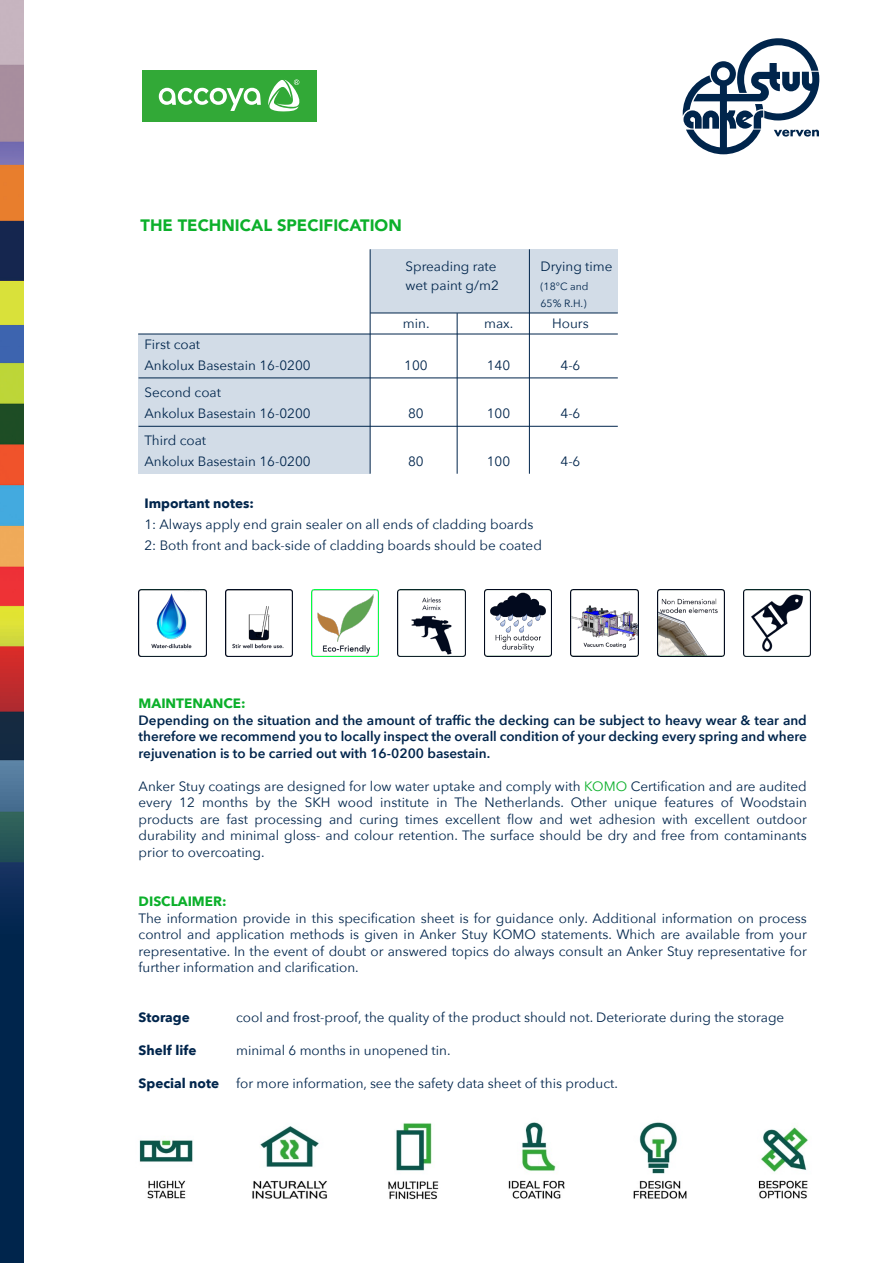
<style>
.page{position:relative;width:893px;height:1263px;background:#fff}
.page>*{position:absolute;margin:0;border:0;box-sizing:border-box;transform-origin:0 0}
.BODY{font:900 16.5px "Avenir";color:#0cb02b}
.BODY-2{font:13.5px/16.5px "Avenir Next";color:#00254c;text-align:justify}
.BODY-3{font:600 13.5px/16.5px "Avenir Next";color:#00254c;text-align:justify}
.BODY-4{font:700 13.5px "Avenir Next";color:#0cb02b}
.BODY-5{font:700 13.5px "Avenir Next";color:#00254c}
.BODY-6{font:10.5px "Avenir Next";color:#00254c}
.s1{font-weight:700}
.s2{color:#0cb02b}
</style>
<div class="page">
<img style="left:139px;top:1140px;width:54px;height:59px">
<img style="left:252px;top:1126px;width:75px;height:73px">
<img style="left:388px;top:1123px;width:51px;height:77px">
<img style="left:508px;top:1122px;width:57px;height:77px">
<img style="left:633px;top:1122px;width:54px;height:77px">
<img style="left:758px;top:1127px;width:50px;height:72px">
<div style="left:0;top:0;width:23px;height:1263px;background:#00254c"></div>
<img style="left:0;top:0;width:23px;height:900px">
<svg style="left:683px;top:38px;width:136px;height:116px"></svg>
<div style="left:370px;top:249px;width:248px;height:64px;background:#d2dce7"></div>
<div style="left:139px;top:334px;width:231px;height:140px;background:#d2dce7"></div>
<hr style="left:370px;top:313px;width:248px;height:1px;background:#00254c">
<hr style="left:138px;top:334px;width:480px;height:1px;background:#00254c">
<hr style="left:138px;top:378px;width:480px;height:1px;background:#00254c">
<hr style="left:138px;top:426px;width:480px;height:1px;background:#00254c">
<hr style="left:370px;top:249px;width:1px;height:225px;background:#00254c">
<hr style="left:457px;top:313px;width:1px;height:161px;background:#00254c">
<hr style="left:529px;top:249px;width:1px;height:225px;background:#00254c">
<div style="left:142px;top:71px;width:175px;height:51px;background:#32a937"></div>
<svg style="left:159px;top:88px;width:102px;height:23px"></svg>
<svg style="left:268px;top:79px;width:32px;height:32px"></svg>
<img style="left:139px;top:590px;width:67px;height:67px">
<img style="left:225px;top:590px;width:68px;height:67px">
<img style="left:312px;top:590px;width:67px;height:67px">
<img style="left:398px;top:590px;width:67px;height:67px">
<img style="left:484px;top:590px;width:68px;height:67px">
<img style="left:571px;top:590px;width:67px;height:67px">
<img style="left:657px;top:590px;width:67px;height:67px">
<img style="left:743px;top:590px;width:68px;height:67px">
<p class="BODY" style="left:141px;top:211px;width:263px">THE TECHNICAL SPECIFICATION</p>
<p class="BODY-2" style="left:405px;top:257px;width:93px">Spreading rate</p>
<p class="BODY-2" style="left:540px;top:257px;width:74px">Drying time</p>
<p class="BODY-2" style="left:405px;top:277px;width:95px">wet paint g/m2</p>
<p class="BODY-6" style="left:540px;top:278px;width:50px">(18°C and</p>
<p class="BODY-6" style="left:540px;top:294px;width:47px">65% R.H.)</p>
<p class="BODY-2" style="left:403px;top:314px;width:28px">min.</p>
<p class="BODY-2" style="left:484px;top:314px;width:31px">max.</p>
<p class="BODY-2" style="left:552px;top:314px;width:38px">Hours</p>
<p class="BODY-2" style="left:144px;top:335px;width:57px">First coat</p>
<p class="BODY-2" style="left:144px;top:356px;width:168px">Ankolux Basestain 16-0200</p>
<p class="BODY-2" style="left:404px;top:356px;width:25px">100</p>
<p class="BODY-2" style="left:487px;top:356px;width:25px">140</p>
<p class="BODY-2" style="left:560px;top:356px;width:21px">4-6</p>
<p class="BODY-2" style="left:144px;top:383px;width:78px">Second coat</p>
<p class="BODY-2" style="left:144px;top:404px;width:168px">Ankolux Basestain 16-0200</p>
<p class="BODY-2" style="left:408px;top:404px;width:17px">80</p>
<p class="BODY-2" style="left:487px;top:404px;width:25px">100</p>
<p class="BODY-2" style="left:560px;top:404px;width:21px">4-6</p>
<p class="BODY-2" style="left:144px;top:431px;width:63px">Third coat</p>
<p class="BODY-2" style="left:144px;top:452px;width:168px">Ankolux Basestain 16-0200</p>
<p class="BODY-2" style="left:408px;top:452px;width:17px">80</p>
<p class="BODY-2" style="left:487px;top:452px;width:25px">100</p>
<p class="BODY-2" style="left:560px;top:452px;width:21px">4-6</p>
<p class="BODY-2" style="left:144px;top:492px;width:399px;line-height:21px;text-align:left"><span class="s1">Important notes:<br></span>1: Always apply end grain sealer on all ends of cladding boards<br>2: Both front and back-side of cladding boards should be coated</p>
<p class="BODY-4" style="left:139px;top:692px;width:108px">MAINTENANCE:</p>
<p class="BODY-3" style="left:139px;top:711px;width:670px">Depending on the situation and the amount of traffic the decking can be subject to heavy wear &amp; tear and therefore we recommend you to locally inspect the overall condition of your decking every spring and where rejuvenation is to be carried out with 16-0200 basestain.</p>
<p class="BODY-2" style="left:139px;top:777px;width:670px">Anker Stuy coatings are designed for low water uptake and comply with <span class="s2">KOMO</span> Certification and are audited every 12 months by the SKH wood institute in The Netherlands. Other unique features of Woodstain products are fast processing and curing times excellent flow and wet adhesion with excellent outdoor durability and minimal gloss- and colour retention. The surface should be dry and free from contaminants prior to overcoating.</p>
<p class="BODY-4" style="left:139px;top:890px;width:89px">DISCLAIMER:</p>
<p class="BODY-2" style="left:139px;top:909px;width:670px">The information provide in this specification sheet is for guidance only. Additional information on process control and application methods is given in Anker Stuy KOMO statements. Which are available from your representative. In the event of doubt or answered topics do always consult an Anker Stuy representative for further information and clarification.</p>
<p class="BODY-5" style="left:139px;top:1005px;width:53px">Storage</p>
<p class="BODY-2" style="left:236px;top:1008px;width:550px">cool and frost-proof, the quality of the product should not. Deteriorate during the storage</p>
<p class="BODY-5" style="left:139px;top:1038px;width:59px">Shelf life</p>
<p class="BODY-2" style="left:236px;top:1041px;width:216px">minimal 6 months in unopened tin.</p>
<p class="BODY-2" style="left:139px;top:1074px;width:481px"><span class="s1">Special note</span> for more information, see the safety data sheet of this product.</p>
</div>
